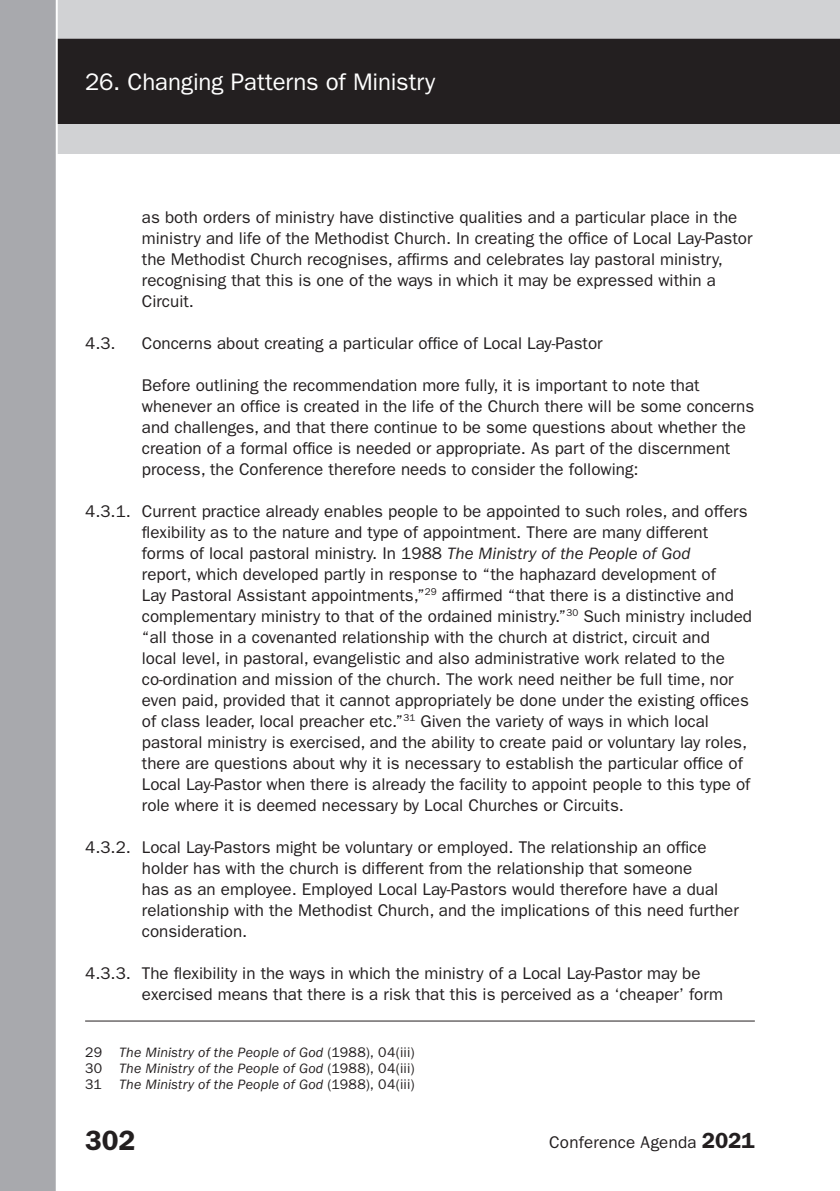
<style>
.page{position:relative;width:840px;height:1191px;background:#fff}
.page>*{position:absolute;margin:0;border:0;box-sizing:border-box;transform-origin:0 0}
.t1{font:600 28px "Franklin Gothic";color:#231f20}
.t2{font:24px "Franklin Gothic";letter-spacing:-.005em;color:#fff}
.t3{font:17px/21px "Franklin Gothic";color:#231f20}
.New_new_footnote_ind{font:italic 14px "Franklin Gothic";letter-spacing:.015em;color:#231f20}
.s1{font-style:italic}
.s2{font-style:normal}
.s3{font-weight:600;font-size:22px}
</style>
<div class="page">
<div style="left:0;top:0;width:839px;height:154px;background:#d1d2d4"></div>
<div style="left:58px;top:39px;width:781px;height:85px;background:#231f20"></div>
<div style="left:0;top:0;width:58px;height:1191px;background:#a8a9ad"></div>
<hr style="left:85px;top:1020px;width:669px;height:1px;background:#231f20">
<h2 class="t2" style="left:85px;top:68px;width:351px">26. Changing Patterns of Ministry</h2>
<p class="t3" style="left:142px;top:206px;width:611px">as both orders of ministry have distinctive qualities and a particular place in the ministry and life of the Methodist Church. In creating the office of Local Lay-Pastor the Methodist Church recognises, affirms and celebrates lay pastoral ministry, recognising that this is one of the ways in which it may be expressed within a Circuit.</p>
<p class="t3" style="left:85px;top:332px;width:32px">4.3.</p>
<p class="t3" style="left:142px;top:332px;width:462px">Concerns about creating a particular office of Local Lay-Pastor</p>
<p class="t3" style="left:142px;top:374px;width:613px">Before outlining the recommendation more fully, it is important to note that whenever an office is created in the life of the Church there will be some concerns and challenges, and that there continue to be some questions about whether the creation of a formal office is needed or appropriate. As part of the discernment process, the Conference therefore needs to consider the following:</p>
<p class="t3" style="left:142px;top:500px;width:611px;text-indent:-57px">4.3.1. Current practice already enables people to be appointed to such roles, and offers flexibility as to the nature and type of appointment. There are many different forms of local pastoral ministry. In 1988 <span class="s1">The Ministry of the People of God<br></span>report, which developed partly in response to “the haphazard development of<br>Lay Pastoral Assistant appointments,”<sup>29</sup> affirmed “that there is a distinctive and complementary ministry to that of the ordained ministry.”<sup>30</sup> Such ministry included “all those in a covenanted relationship with the church at district, circuit and<br>local level, in pastoral, evangelistic and also administrative work related to the co-ordination and mission of the church. The work need neither be full time, nor even paid, provided that it cannot appropriately be done under the existing offices of class leader, local preacher etc.”<sup>31</sup> Given the variety of ways in which local pastoral ministry is exercised, and the ability to create paid or voluntary lay roles, there are questions about why it is necessary to establish the particular office of Local Lay-Pastor when there is already the facility to appoint people to this type of role where it is deemed necessary by Local Churches or Circuits.</p>
<p class="t3" style="left:142px;top:836px;width:598px;text-indent:-57px">4.3.2. Local Lay-Pastors might be voluntary or employed. The relationship an office holder has with the church is different from the relationship that someone<br>has as an employee. Employed Local Lay-Pastors would therefore have a dual relationship with the Methodist Church, and the implications of this need further consideration.</p>
<p class="t3" style="left:142px;top:962px;width:582px;text-indent:-57px">4.3.3. The flexibility in the ways in which the ministry of a Local Lay-Pastor may be exercised means that there is a risk that this is perceived as a ‘cheaper’ form</p>
<p class="New_new_footnote_ind" style="left:85px;top:1044px;width:331px"><span class="s2">29</span> The Ministry of the People of God <span class="s2">(1988), 04(iii)</span></p>
<p class="New_new_footnote_ind" style="left:85px;top:1060px;width:331px"><span class="s2">30</span> The Ministry of the People of God <span class="s2">(1988), 04(iii)</span></p>
<p class="New_new_footnote_ind" style="left:85px;top:1076px;width:331px"><span class="s2">31</span> The Ministry of the People of God <span class="s2">(1988), 04(iii)</span></p>
<h1 class="t1" style="left:85px;top:1124px;width:52px">302</h1>
<p class="t3" style="left:549px;top:1132px;width:207px">Conference Agenda <span class="s3">2021</span></p>
</div>
